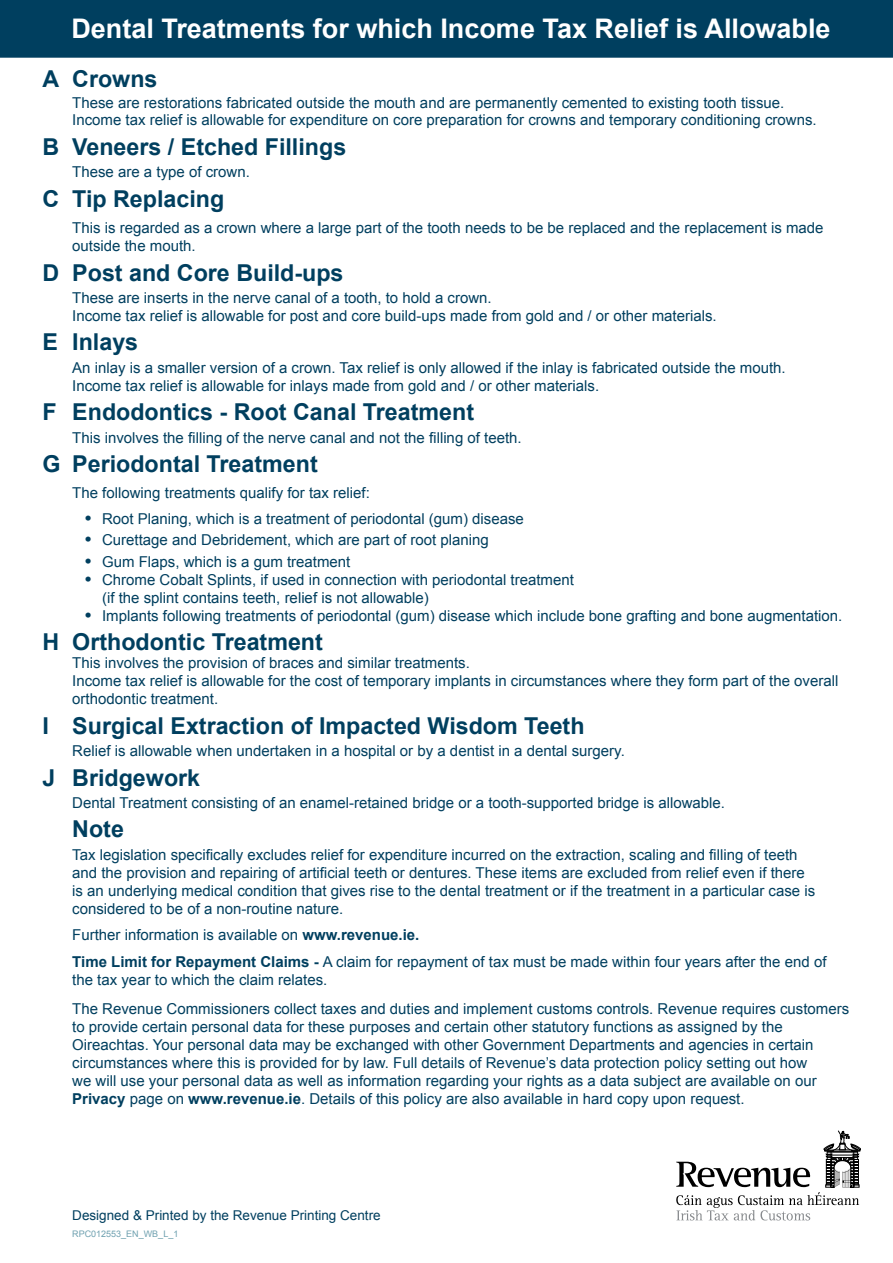
<style>
.page{position:relative;width:893px;height:1263px;background:#fff}
.page>*{position:absolute;margin:0;border:0;box-sizing:border-box;transform-origin:0 0}
.t1{font:700 27px "Arial";color:#fff}
.t2{font:700 23.25px "Arial";color:#003f5f}
.t3{font:15px/18px "Arial";color:#003f5f}
.t4{font:13.5px "Arial";color:#003f5f}
.t5{font:9px "Arial";color:#6fa1b0}
.s1{font-family:"Times";font-size:18px}
.s2{font-weight:700}
</style>
<div class="page">
<div style="left:0;top:0;width:893px;height:58px;background:#003f5f"></div>
<svg style="left:676px;top:1131px;width:185px;height:89px"></svg>
<h1 class="t1" style="left:71px;top:11px;width:761px">Dental Treatments for which Income Tax Relief is Allowable</h1>
<h2 class="t2" style="left:43px;top:63px;width:117px">A Crowns</h2>
<p class="t3" style="left:72px;top:94px;width:746px;line-height:17.2px">These are restorations fabricated outside the mouth and are permanently cemented to existing tooth tissue.<br>Income tax relief is allowable for expenditure on core preparation for crowns and temporary conditioning crowns.</p>
<h2 class="t2" style="left:43px;top:131px;width:305px">B Veneers / Etched Fillings</h2>
<p class="t3" style="left:72px;top:163px;width:179px">These are a type of crown.</p>
<h2 class="t2" style="left:43px;top:183px;width:183px">C Tip Replacing</h2>
<p class="t3" style="left:72px;top:219px;width:753px">This is regarded as a crown where a large part of the tooth needs to be be replaced and the replacement is made outside the mouth.</p>
<h2 class="t2" style="left:43px;top:257px;width:303px">D Post and Core Build-ups</h2>
<p class="t3" style="left:72px;top:289px;width:646px">These are inserts in the nerve canal of a tooth, to hold a crown.<br>Income tax relief is allowable for post and core build-ups made from gold and / or other materials.</p>
<h2 class="t2" style="left:43px;top:327px;width:97px">E Inlays</h2>
<p class="t3" style="left:72px;top:359px;width:715px">An inlay is a smaller version of a crown. Tax relief is only allowed if the inlay is fabricated outside the mouth.<br>Income tax relief is allowable for inlays made from gold and / or other materials.</p>
<h2 class="t2" style="left:43px;top:397px;width:433px">F Endodontics - Root Canal Treatment</h2>
<p class="t3" style="left:72px;top:428px;width:451px">This involves the filling of the nerve canal and not the filling of teeth.</p>
<h2 class="t2" style="left:43px;top:448px;width:277px">G Periodontal Treatment</h2>
<p class="t3" style="left:72px;top:484px;width:299px">The following treatments qualify for tax relief:</p>
<p class="t3" style="left:85px;top:510px;width:440px"><span class="s1">•</span> Root Planing, which is a treatment of periodontal (gum) disease</p>
<p class="t3" style="left:85px;top:531px;width:405px"><span class="s1">•</span> Curettage and Debridement, which are part of root planing</p>
<p class="t3" style="left:85px;top:553px;width:267px"><span class="s1">•</span> Gum Flaps, which is a gum treatment</p>
<p class="t3" style="left:102px;top:571px;width:473px;text-indent:-17px"><span class="s1">•</span> Chrome Cobalt Splints, if used in connection with periodontal treatment (if the splint contains teeth, relief is not allowable)</p>
<p class="t3" style="left:85px;top:607px;width:759px"><span class="s1">•</span> Implants following treatments of periodontal (gum) disease which include bone grafting and bone augmentation.</p>
<h2 class="t2" style="left:43px;top:627px;width:282px">H Orthodontic Treatment</h2>
<p class="t3" style="left:72px;top:654px;width:768px">This involves the provision of braces and similar treatments.<br>Income tax relief is allowable for the cost of temporary implants in circumstances where they form part of the overall orthodontic treatment.</p>
<h2 class="t2" style="left:43px;top:710px;width:543px">I Surgical Extraction of Impacted Wisdom Teeth</h2>
<p class="t3" style="left:72px;top:742px;width:554px">Relief is allowable when undertaken in a hospital or by a dentist in a dental surgery.</p>
<h2 class="t2" style="left:43px;top:762px;width:159px">J Bridgework</h2>
<p class="t3" style="left:72px;top:794px;width:654px">Dental Treatment consisting of an enamel-retained bridge or a tooth-supported bridge is allowable.</p>
<h2 class="t2" style="left:72px;top:814px;width:53px">Note</h2>
<p class="t3" style="left:72px;top:846px;width:744px">Tax legislation specifically excludes relief for expenditure incurred on the extraction, scaling and filling of teeth and the provision and repairing of artificial teeth or dentures. These items are excluded from relief even if there is an underlying medical condition that gives rise to the dental treatment or if the treatment in a particular case is considered to be of a non-routine nature.</p>
<p class="t3" style="left:72px;top:922px;width:756px;line-height:26.5px">Further information is available on <span class="s2">www.revenue.ie.<br>Time Limit for Repayment Claims -</span> A claim for repayment of tax must be made within four years after the end of</p>
<p class="t3" style="left:72px;top:965px;width:778px;line-height:29.5px">the tax year to which the claim relates.<br>The Revenue Commissioners collect taxes and duties and implement customs controls. Revenue requires customers</p>
<p class="t3" style="left:72px;top:1018px;width:746px">to provide certain personal data for these purposes and certain other statutory functions as assigned by the Oireachtas. Your personal data may be exchanged with other Government Departments and agencies in certain circumstances where this is provided for by law. Full details of Revenue’s data protection policy setting out how we will use your personal data as well as information regarding your rights as a data subject are available on our <span class="s2">Privacy</span> page on <span class="s2">www.revenue.ie</span>. Details of this policy are also available in hard copy upon request.</p>
<p class="t4" style="left:72px;top:1207px;width:310px">Designed &amp; Printed by the Revenue Printing Centre</p>
<p class="t5" style="left:72px;top:1228px;width:108px">RPC012553_EN_WB_L_1</p>
</div>
